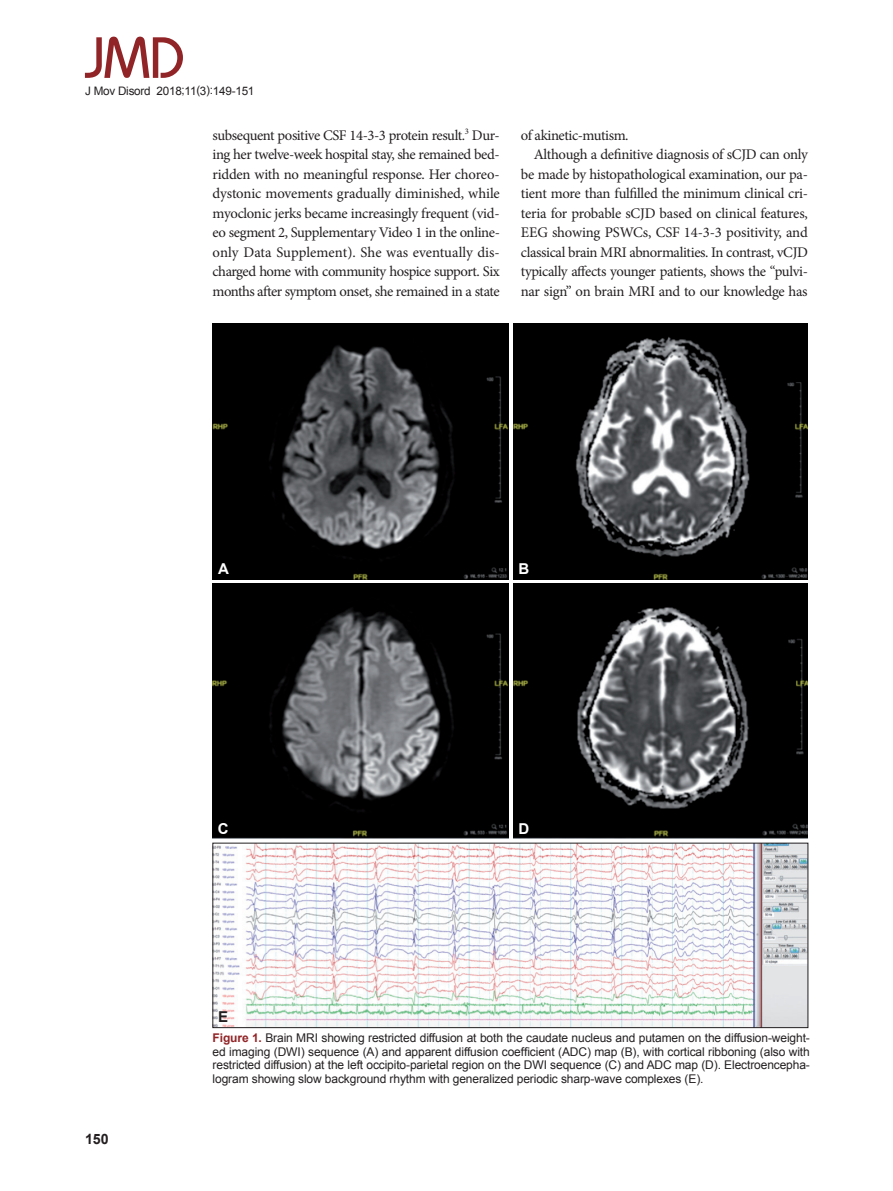
<style>
.page{position:relative;width:893px;height:1191px;background:#fff}
.page>*{position:absolute;margin:0;border:0;box-sizing:border-box;transform-origin:0 0}
.t1{font:500 57.9px "Bauhaus Std";color:#912427}
.t2{font:700 15px "Arial";color:#fff}
.t3{font:700 15px "Arial";color:#231f20}
.t4{font:14.7px/19.5px "Minion Pro";letter-spacing:-.025em;color:#231f20;text-align:justify}
.t5{font:700 14.25px "Arial";color:#231f20}
.t6{font:12px/13.5px "Arial";letter-spacing:-.01em;color:#231f20;text-align:justify}
.t7{font:11.7px "Arial";letter-spacing:-.02em;color:#231f20}
.s1{font-weight:700;color:#912427}
</style>
<div class="page">
<img style="left:213px;top:583px;width:296px;height:256px">
<img style="left:513px;top:323px;width:295px;height:256px">
<img style="left:513px;top:583px;width:295px;height:256px">
<img style="left:213px;top:323px;width:296px;height:256px">
<img style="left:215px;top:845px;width:591px;height:180px">
<h1 class="t1" style="left:85px;top:23px;width:101px">JMD</h1>
<p class="t7" style="left:85px;top:83px;width:171px">J Mov Disord 2018;11(3):149-151</p>
<p class="t4" style="left:213px;top:125px;width:289px">subsequent positive CSF 14-3-3 protein result.<sup>3</sup> Dur&shy;ing her twelve-week hospital stay, she remained bed&shy;ridden with no meaningful response. Her choreo&shy;dystonic movements gradually diminished, while myoclonic jerks became increasingly frequent (vid&shy;eo segment 2, Supplementary Video 1 in the online&shy;only Data Supplement). She was eventually dis&shy;charged home with community hospice support. Six months after symptom onset, she remained in a state</p>
<p class="t4" style="left:521px;top:125px;width:109px">of akinetic-mutism.</p>
<p class="t4" style="left:534px;top:145px;width:276px">Although a definitive diagnosis of sCJD can only</p>
<p class="t4" style="left:521px;top:164px;width:288px">be made by histopathological examination, our pa-</p>
<p class="t4" style="left:521px;top:184px;width:289px">tient more than fulfilled the minimum clinical cri-</p>
<p class="t4" style="left:521px;top:203px;width:288px">teria for probable sCJD based on clinical features,</p>
<p class="t4" style="left:521px;top:223px;width:288px">EEG showing PSWCs, CSF 14-3-3 positivity, and</p>
<p class="t4" style="left:521px;top:242px;width:289px">classical brain MRI abnormalities. In contrast, vCJD</p>
<p class="t4" style="left:521px;top:262px;width:289px">typically affects younger patients, shows the “pulvi-</p>
<p class="t4" style="left:521px;top:281px;width:288px">nar sign” on brain MRI and to our knowledge has</p>
<p class="t2" style="left:218px;top:558px;width:12px">A</p>
<p class="t2" style="left:218px;top:818px;width:12px">C</p>
<p class="t3" style="left:218px;top:1007px;width:12px">E</p>
<p class="t2" style="left:518px;top:558px;width:12px">B</p>
<p class="t2" style="left:518px;top:818px;width:12px">D</p>
<p class="t5" style="left:85px;top:1129px;width:25px">150</p>
<p class="t6" style="left:213px;top:1031px;width:599px"><span class="s1">Figure 1.</span> Brain MRI showing restricted diffusion at both the caudate nucleus and putamen on the diffusion-weight&shy;ed imaging (DWI) sequence (A) and apparent diffusion coefficient (ADC) map (B), with cortical ribboning (also with restricted diffusion) at the left occipito-parietal region on the DWI sequence (C) and ADC map (D). Electroencepha&shy;logram showing slow background rhythm with generalized periodic sharp-wave complexes (E).</p>
</div>
